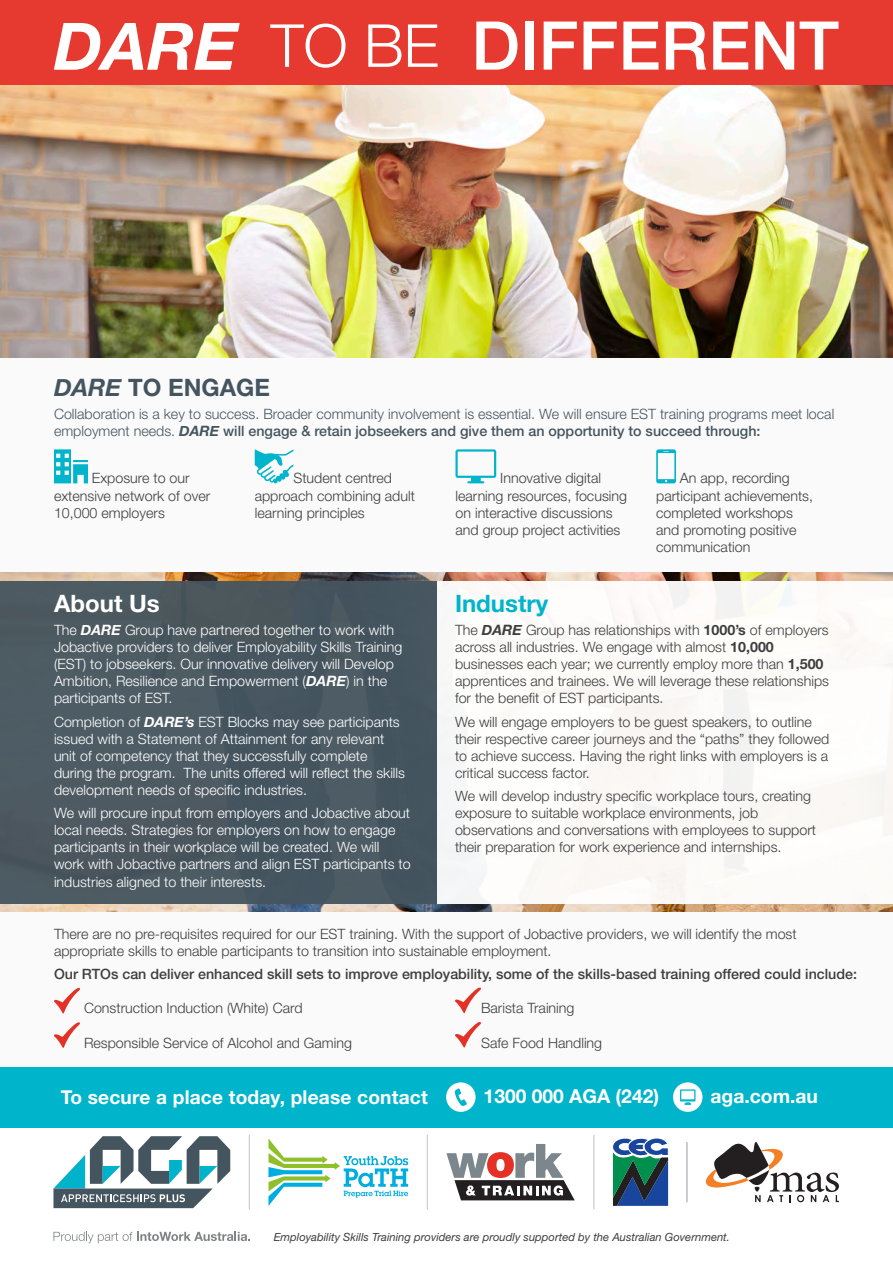
<style>
.page{position:relative;width:893px;height:1263px;background:#fff}
.page>*{position:absolute;margin:0;border:0;box-sizing:border-box;transform-origin:0 0}
.Heading_2{font:500 67.35px "Helvetica Neue LT Std";color:#fff}
.t1{font:italic 700 65.4px "Helvetica Neue";color:#fff}
.Heading_2-2{font:300 59.4px "Helvetica Neue LT Std";color:#fff}
.t2{font:700 24px "Helvetica Neue LT Std";color:#45555f}
.t3{font:700 24px "Helvetica Neue LT Std";color:#00b5cb}
.t4{font:700 24px "Helvetica Neue LT Std";color:#fff}
.t5{font:700 19.35px "Helvetica Neue LT Std";color:#fff}
.t6{font:700 19.05px "Helvetica Neue LT Std";letter-spacing:.01em;color:#fff}
.t7{font:300 14.25px/17.1px "Helvetica Neue LT Std";color:#3e3e3f}
.t8{font:300 14.25px/17.1px "Helvetica Neue LT Std";color:#fff}
.t9{font:300 14.25px/17.1px "Helvetica Neue LT Std";color:#45555f}
.t10{font:500 14.25px "Helvetica Neue LT Std";color:#3e3e3f}
.t11{font:italic 11.25px "Helvetica Neue LT Std";color:#3e3e3f}
.s1{font-family:"Helvetica Neue";font-style:italic}
.s2{font-family:"Helvetica Neue";font-weight:700;font-style:italic}
.s3{font-weight:500}
.s4{font-weight:700}
</style>
<div class="page">
<img style="left:0;top:85px;width:893px;height:827px">
<div style="left:0;top:1067px;width:893px;height:60px;background:#00b5cb"></div>
<div style="left:0;top:581px;width:437px;height:323px;background:#4c5860"></div>
<div style="left:0;top:0;width:893px;height:85px;background:#e63a30"></div>
<div style="left:437px;top:581px;width:456px;height:323px;background:#fff"></div>
<div style="left:0;top:913px;width:893px;height:154px;background:#fafafb"></div>
<div style="left:0;top:358px;width:893px;height:214px;background:#fafafb"></div>
<svg style="left:54px;top:988px;width:26px;height:25px"></svg>
<svg style="left:54px;top:1022px;width:26px;height:26px"></svg>
<svg style="left:455px;top:987px;width:26px;height:26px"></svg>
<svg style="left:455px;top:1022px;width:26px;height:25px"></svg>
<div style="left:446px;top:1082px;width:30px;height:30px;background:#fff;border-radius:50%"></div>
<svg style="left:455px;top:1088px;width:12px;height:18px"></svg>
<div style="left:673px;top:1082px;width:29px;height:30px;background:#fff;border-radius:50%"></div>
<svg style="left:680px;top:1089px;width:15px;height:16px"></svg>
<svg style="left:54px;top:449px;width:34px;height:34px"></svg>
<svg style="left:255px;top:449px;width:38px;height:35px"></svg>
<svg style="left:455px;top:449px;width:41px;height:34px"></svg>
<svg style="left:656px;top:449px;width:20px;height:34px"></svg>
<svg style="left:53px;top:1136px;width:177px;height:72px"></svg>
<svg style="left:268px;top:1138px;width:140px;height:68px"></svg>
<svg style="left:446px;top:1144px;width:129px;height:56px"></svg>
<hr style="left:687px;top:1142px;width:1px;height:60px;background:#959ca1">
<svg style="left:613px;top:1138px;width:55px;height:68px;background:#34677d"></svg>
<svg style="left:706px;top:1142px;width:133px;height:60px"></svg>
<hr style="left:427px;top:1135px;width:1px;height:74px;background:#ccc">
<hr style="left:593px;top:1135px;width:1px;height:74px;background:#ccc">
<hr style="left:249px;top:1135px;width:1px;height:74px;background:#ccc">
<svg style="left:53px;top:1232px;width:197px;height:11px"></svg>
<p class="t1" style="left:54px;top:-5px;width:186px">DARE</p>
<p class="Heading_2-2" style="left:271px;top:9px;width:170px">TO BE</p>
<p class="Heading_2" style="left:471px;top:5px;width:369px">DIFFERENT</p>
<p class="t2" style="left:54px;top:372px;width:217px"><span class="s1">DARE</span> TO ENGAGE</p>
<p class="t9" style="left:54px;top:405px;width:782px">Collaboration is a key to success. Broader community involvement is essential. We will ensure EST training programs meet local employment needs. <span class="s2">DARE</span> <span class="s3">will engage &amp; retain jobseekers and give them an opportunity to succeed through:</span></p>
<p class="t7" style="left:54px;top:469px;width:158px;text-indent:38px">Exposure to our extensive network of over<br>10,000 employers</p>
<p class="t7" style="left:255px;top:469px;width:162px;text-indent:39px">Student centred approach combining adult learning principles</p>
<p class="t7" style="left:455px;top:469px;width:173px;text-indent:45px">Innovative digital learning resources, focusing on interactive discussions and group project activities</p>
<p class="t7" style="left:656px;top:469px;width:158px;text-indent:24px">An app, recording participant achievements, completed workshops and promoting positive communication</p>
<p class="t4" style="left:54px;top:588px;width:107px">About Us</p>
<p class="t8" style="left:54px;top:621px;width:350px">The <span class="s2">DARE</span> Group have partnered together to work with Jobactive providers to deliver Employability Skills Training (EST) to jobseekers. Our innovative delivery will Develop Ambition, Resilience and Empowerment (<span class="s2">DARE</span>) in the participants of EST.</p>
<p class="t8" style="left:54px;top:713px;width:353px">Completion of <span class="s2">DARE’s</span> EST Blocks may see participants issued with a Statement of Attainment for any relevant unit of competency that they successfully complete during the program. The units offered will reflect the skills development needs of specific industries.</p>
<p class="t8" style="left:54px;top:804px;width:358px">We will procure input from employers and Jobactive about local needs. Strategies for employers on how to engage participants in their workplace will be created. We will work with Jobactive partners and align EST participants to industries aligned to their interests.</p>
<p class="t3" style="left:455px;top:588px;width:95px">Industry</p>
<p class="t7" style="left:455px;top:621px;width:376px">The <span class="s2">DARE</span> Group has relationships with <span class="s4">1000’s</span> of employers across all industries. We engage with almost <span class="s4">10,000 </span>businesses each year; we currently employ more than <span class="s4">1,500 </span>apprentices and trainees. We will leverage these relationships for the benefit of EST participants.</p>
<p class="t7" style="left:455px;top:713px;width:376px">We will engage employers to be guest speakers, to outline their respective career journeys and the “paths” they followed to achieve success. Having the right links with employers is a critical success factor.</p>
<p class="t7" style="left:455px;top:787px;width:363px">We will develop industry specific workplace tours, creating exposure to suitable workplace environments, job observations and conversations with employees to support their preparation for work experience and internships.</p>
<p class="t7" style="left:54px;top:925px;width:744px">There are no pre-requisites required for our EST training. With the support of Jobactive providers, we will identify the most appropriate skills to enable participants to transition into sustainable employment.</p>
<p class="t10" style="left:54px;top:965px;width:804px">Our RTOs can deliver enhanced skill sets to improve employability, some of the skills-based training offered could include:</p>
<p class="t7" style="left:84px;top:999px;width:220px">Construction Induction (White) Card</p>
<p class="t7" style="left:84px;top:1034px;width:269px">Responsible Service of Alcohol and Gaming</p>
<p class="t7" style="left:481px;top:999px;width:95px">Barista Training</p>
<p class="t7" style="left:481px;top:1033px;width:123px">Safe Food Handling</p>
<p class="t6" style="left:61px;top:1085px;width:369px">To secure a place today, please contact</p>
<p class="t5" style="left:484px;top:1084px;width:177px">1300 000 AGA (242)</p>
<p class="t5" style="left:710px;top:1084px;width:109px">aga.com.au</p>
<p class="t11" style="left:274px;top:1230px;width:458px">Employability Skills Training providers are proudly supported by the Australian Government.</p>
</div>
